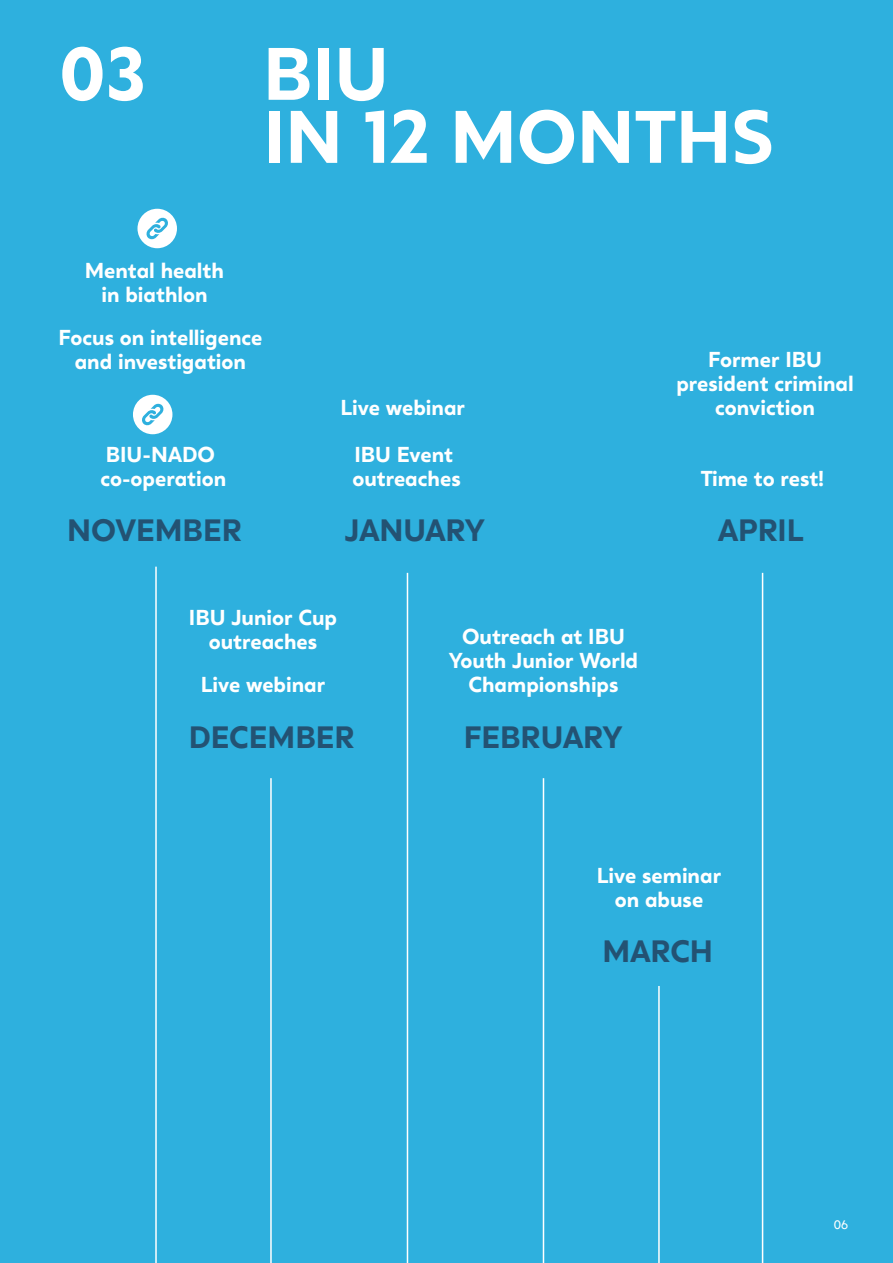
<style>
.page{position:relative;width:893px;height:1263px;background:#2eb0de}
.page>*{position:absolute;margin:0;border:0;box-sizing:border-box;transform-origin:0 0}
.t1{font:700 72px/63px "Grava";color:#fff}
.t2{font:700 30px "Grava";letter-spacing:-.005em;color:#235273}
.t3{font:700 21px/24px "Grava";color:#fff;text-align:center}
.t4{font:12px "Grava";color:#fff}
</style>
<div class="page">
<hr style="left:155px;top:567px;width:2px;height:696px;background:#fff">
<hr style="left:270px;top:778px;width:2px;height:485px;background:#fff">
<hr style="left:543px;top:778px;width:1px;height:485px;background:#fff">
<hr style="left:407px;top:573px;width:1px;height:690px;background:#fff">
<hr style="left:658px;top:986px;width:2px;height:277px;background:#fff">
<hr style="left:762px;top:573px;width:1px;height:690px;background:#fff">
<div style="left:137px;top:209px;width:40px;height:39px;background:#fff;border-radius:50%"></div>
<svg style="left:146px;top:217px;width:22px;height:23px"></svg>
<div style="left:133px;top:395px;width:39px;height:39px;background:#fff;border-radius:50%"></div>
<svg style="left:142px;top:403px;width:22px;height:23px"></svg>
<h1 class="t1" style="left:59px;top:43px;width:88px">03</h1>
<h1 class="t1" style="left:263px;top:43px;width:512px">BIU<br>IN 12 MONTHS</h1>
<p class="t3" style="left:85px;top:259px;width:141px">Mental health in biathlon</p>
<p class="t3" style="left:58px;top:325px;width:206px">Focus on intelligence and investigation</p>
<p class="t3" style="left:100px;top:442px;width:127px;text-align:left">BIU-NADO co-operation</p>
<h2 class="t2" style="left:67px;top:512px;width:176px">NOVEMBER</h2>
<p class="t3" style="left:340px;top:396px;width:126px">Live webinar</p>
<p class="t3" style="left:352px;top:442px;width:110px;text-align:left">IBU Event outreaches</p>
<p class="t3" style="left:676px;top:347px;width:179px">Former IBU president criminal conviction</p>
<p class="t3" style="left:701px;top:466px;width:125px">Time to rest!</p>
<h2 class="t2" style="left:345px;top:512px;width:142px">JANUARY</h2>
<h2 class="t2" style="left:718px;top:512px;width:87px">APRIL</h2>
<p class="t3" style="left:189px;top:605px;width:150px">IBU Junior Cup outreaches</p>
<p class="t3" style="left:201px;top:673px;width:126px">Live webinar</p>
<h2 class="t2" style="left:189px;top:719px;width:168px">DECEMBER</h2>
<p class="t3" style="left:449px;top:625px;width:191px">Outreach at IBU<br>Youth Junior World<br>Championships</p>
<h2 class="t2" style="left:464px;top:719px;width:160px">FEBRUARY</h2>
<p class="t3" style="left:597px;top:863px;width:126px">Live seminar on abuse</p>
<h2 class="t2" style="left:602px;top:933px;width:112px">MARCH</h2>
<p class="t4" style="left:834px;top:1217px;width:16px">06</p>
</div>
